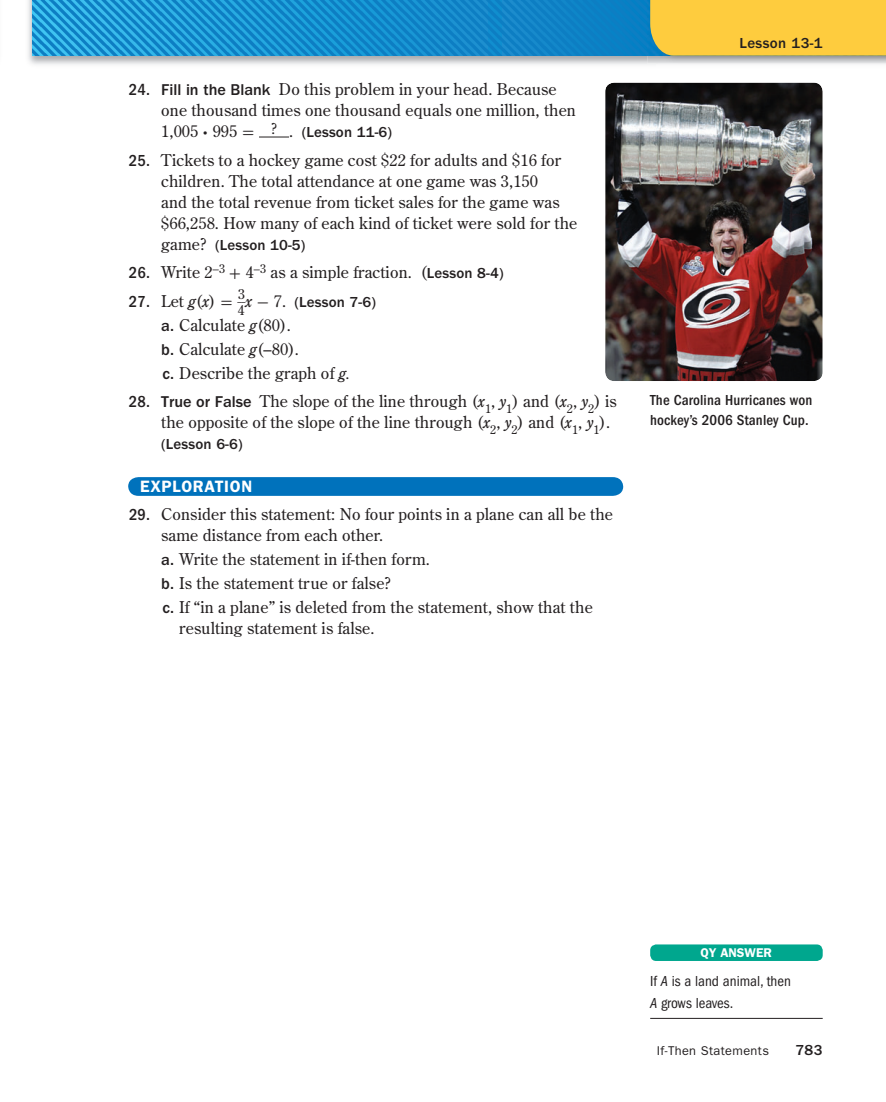
<style>
.page{position:relative;width:886px;height:1102px;background:#fff}
.page>*{position:absolute;margin:0;border:0;box-sizing:border-box;transform-origin:0 0}
.t1{font:600 16.5px "ITC Franklin Gothic Std";letter-spacing:.04em;color:#fff}
.t2{font:16.2px/21px "Century Old Style Std";letter-spacing:.01em;color:#231f20}
.t3{font:500 15px "ITC Franklin Gothic Std";letter-spacing:.01em;color:#231f20}
.t4{font:500 condensed 15px/19.5px "ITC Franklin Gothic Std";letter-spacing:.01em;color:#231f20}
.t5{font:condensed 15px/21px "ITC Franklin Gothic Std";color:#231f20}
.t6{font:13.8px "Century Old Style Std";color:#231f20}
.t7{font:12.75px "ITC Franklin Gothic Std";letter-spacing:.03em;color:#231f20}
.t8{font:600 12.75px "ITC Franklin Gothic Std";color:#fff}
.s1{font-family:"ITC Franklin Gothic Std";font-weight:500;font-stretch:condensed;font-size:16.5px}
.s2{font-family:"ITC Franklin Gothic Std";font-weight:500}
.s3{font-family:"Century Old Style Std";font-weight:400;font-size:16.2px}
.s4{font-family:"Uni Math";font-weight:400;font-size:16.2px}
.s5{font-family:"Uni Math"}
.s6{font-family:"ITC Franklin Gothic Std";font-weight:500;font-size:15px}
.s7{font-stretch:condensed;font-size:16.5px}
.s8{font-family:"Century Old Style Std";font-weight:400;font-style:italic;font-size:16.2px}
.s9{font-style:italic}
</style>
<div class="page">
<img style="left:28px;top:0;width:628px;height:65px">
<img style="left:33px;top:0;width:614px;height:56px">
<img style="left:647px;top:0;width:239px;height:64px">
<hr style="left:259px;top:137px;width:30px;height:1px;background:#231f20">
<svg style="left:128px;top:477px;width:495px;height:19px;background:#0574bd"></svg>
<img style="left:605px;top:83px;width:218px;height:298px;border-radius:9px">
<hr style="left:650px;top:1017px;width:173px;height:1px;background:#231f20">
<div style="left:650px;top:944px;width:173px;height:16px;background:#00a78e;border-radius:6px"></div>
<div style="left:650px;top:0;width:236px;height:56px;background:#fecc3e"></div>
<p class="t2" style="left:161px;top:80px;width:416px;text-indent:-32px"><span class="s1">24.</span> <span class="s2">Fill in the Blank</span> Do this problem in your head. Because one thousand times one thousand equals one million, then</p>
<p class="t3" style="left:161px;top:127px;width:232px"><span class="s3">1,005</span> <span class="s4">·</span> <span class="s3">995</span> <span class="s4">=</span> <sup>?</sup> <span class="s3">.</span> (Lesson 11-6)</p>
<p class="t2" style="left:161px;top:150px;width:418px;text-indent:-32px"><span class="s1">25.</span> Tickets to a hockey game cost $22 for adults and $16 for children. The total attendance at one game was 3,150<br>and the total revenue from ticket sales for the game was $66,258. How many of each kind of ticket were sold for the</p>
<p class="t3" style="left:161px;top:239px;width:146px"><span class="s3">game?</span> (Lesson 10-5)</p>
<p class="t2" style="left:129px;top:263px;width:376px"><span class="s1">26.</span> Write 2<sup>‒</sup><sup>3</sup> <span class="s5">+</span> 4<sup>‒</sup><sup>3</sup> as a simple fraction. (<span class="s6">Lesson 8-4)</span></p>
<p class="t3" style="left:129px;top:296px;width:248px"><span class="s7">27.</span> <span class="s3">Let</span> <span class="s8">g</span><span class="s3">(</span><span class="s8">x</span><span class="s3">)</span> <span class="s4">=</span> <sup>__</sup><sup>3</sup><span class="s8">x</span> <span class="s4">-</span> <span class="s3">7.</span> (Lesson 7-6)</p>
<p class="t6" style="left:238px;top:304px;width:8px">4</p>
<p class="t2" style="left:161px;top:314px;width:191px;line-height:24px"><span class="s2">a.</span> Calculate <span class="s9">g</span>(80).<br><span class="s2">b.</span> Calculate <span class="s9">g</span>(–80).<br><span class="s2">c.</span> Describe the graph of <span class="s9">g.</span></p>
<p class="t2" style="left:161px;top:392px;width:457px;text-indent:-32px"><span class="s1">28.</span> <span class="s2">True or False</span> The slope of the line through (<span class="s9">x</span><sub>1</sub>, <span class="s9">y</span><sub>1</sub>) and (<span class="s9">x</span><sub>2</sub>, <span class="s9">y</span><sub>2</sub>) is the opposite of the slope of the line through (<span class="s9">x</span><sub>2</sub>, <span class="s9">y</span><sub>2</sub>) and (<span class="s9">x</span><sub>1</sub>, <span class="s9">y</span><sub>1</sub>).</p>
<p class="t3" style="left:161px;top:439px;width:83px">(Lesson 6-6)</p>
<p class="t1" style="left:140px;top:481px;width:114px">EXPLORATION</p>
<p class="t2" style="left:161px;top:504px;width:453px;text-indent:-32px"><span class="s1">29.</span> Consider this statement: No four points in a plane can all be the same distance from each other.</p>
<p class="t2" style="left:161px;top:548px;width:433px;line-height:24px"><span class="s2">a.</span> Write the statement in if-then form.<br><span class="s2">b.</span> Is the statement true or false?<br><span class="s2">c.</span> If “in a plane” is deleted from the statement, show that the</p>
<p class="t2" style="left:179px;top:618px;width:197px">resulting statement is false.</p>
<p class="t3" style="left:740px;top:38px;width:85px">Lesson 13-1</p>
<p class="t4" style="left:650px;top:391px;width:164px">The Carolina Hurricanes won hockey’s 2006 Stanley Cup.</p>
<p class="t8" style="left:700px;top:948px;width:73px">QY ANSWER</p>
<p class="t5" style="left:650px;top:972px;width:142px">If <span class="s9">A</span> is a land animal, then<br><span class="s9">A</span> grows leaves.</p>
<p class="t7" style="left:657px;top:1046px;width:114px">If-Then Statements</p>
<p class="t3" style="left:795px;top:1044px;width:29px">783</p>
</div>
